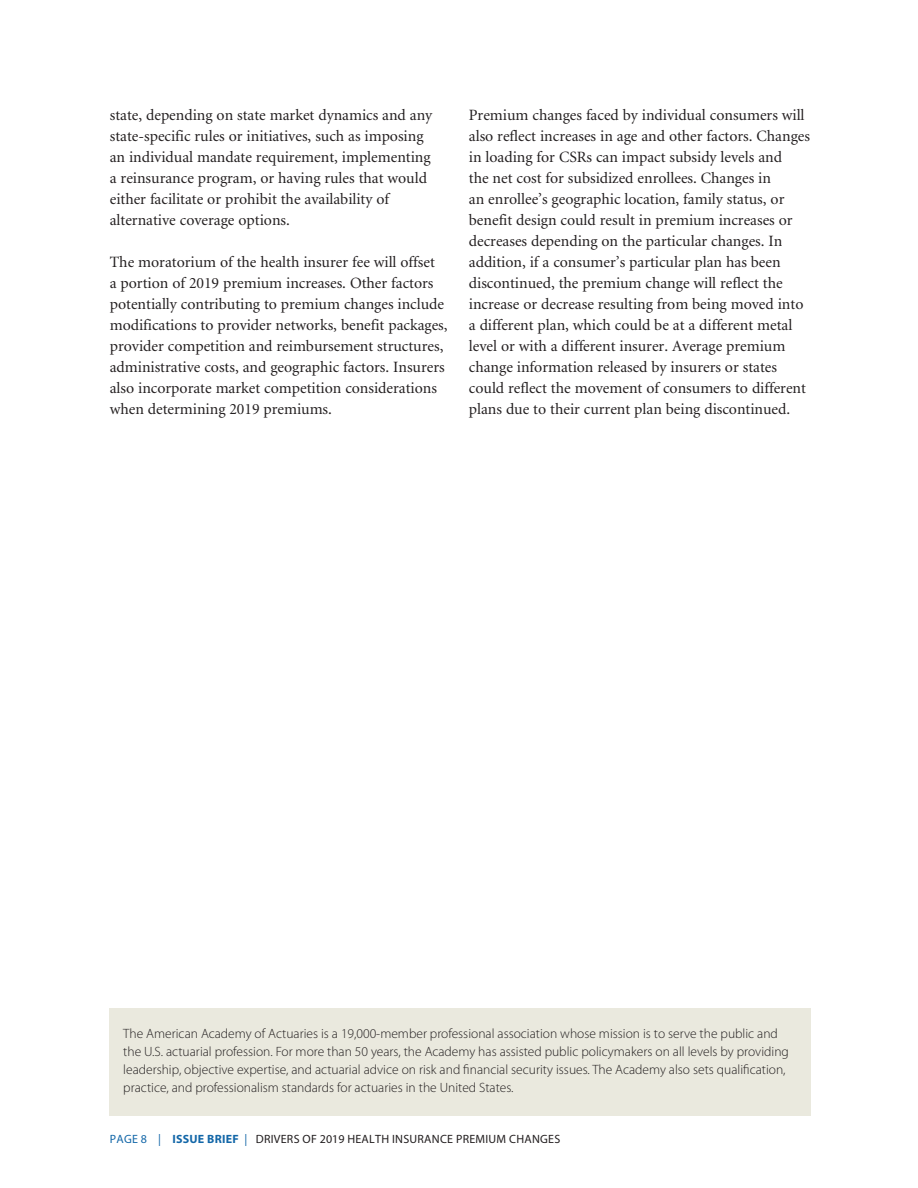
<style>
.page{position:relative;width:918px;height:1188px;background:#fff}
.page>*{position:absolute;margin:0;border:0;box-sizing:border-box;transform-origin:0 0}
.text{font:15.75px/21px "Minion";color:#231f20}
.t1{font:300 13.5px/18px "Myriad Pro";color:#231f20}
.t2{font:12px "Myriad Pro";letter-spacing:.02em;color:#231f20}
.s1{color:#1367a8}
.s2{font-weight:700;color:#1367a8}
</style>
<div class="page">
<div style="left:110px;top:1008px;width:701px;height:108px;background:#eae9de"></div>
<p class="text" style="left:110px;top:105px;width:324px">state, depending on state market dynamics and any state-specific rules or initiatives, such as imposing an individual mandate requirement, implementing a reinsurance program, or having rules that would either facilitate or prohibit the availability of alternative coverage options.</p>
<p class="text" style="left:110px;top:252px;width:339px">The moratorium of the health insurer fee will offset<br>a portion of 2019 premium increases. Other factors potentially contributing to premium changes include modifications to provider networks, benefit packages, provider competition and reimbursement structures, administrative costs, and geographic factors. Insurers also incorporate market competition considerations when determining 2019 premiums.</p>
<p class="text" style="left:469px;top:105px;width:343px">Premium changes faced by individual consumers will also reflect increases in age and other factors. Changes in loading for CSRs can impact subsidy levels and<br>the net cost for subsidized enrollees. Changes in<br>an enrollee’s geographic location, family status, or benefit design could result in premium increases or decreases depending on the particular changes. In addition, if a consumer’s particular plan has been discontinued, the premium change will reflect the increase or decrease resulting from being moved into a different plan, which could be at a different metal level or with a different insurer. Average premium change information released by insurers or states could reflect the movement of consumers to different plans due to their current plan being discontinued.</p>
<p class="t1" style="left:123px;top:1025px;width:667px">The American Academy of Actuaries is a 19,000-member professional association whose mission is to serve the public and the U.S. actuarial profession. For more than 50 years, the Academy has assisted public policymakers on all levels by providing leadership, objective expertise, and actuarial advice on risk and financial security issues. The Academy also sets qualification, practice, and professionalism standards for actuaries in the United States.</p>
<p class="t2" style="left:110px;top:1132px;width:452px"><span class="s1">PAGE 8 |</span> <span class="s2">ISSUE BRIEF</span> <span class="s1">|</span> DRIVERS OF 2019 HEALTH INSURANCE PREMIUM CHANGES</p>
</div>
